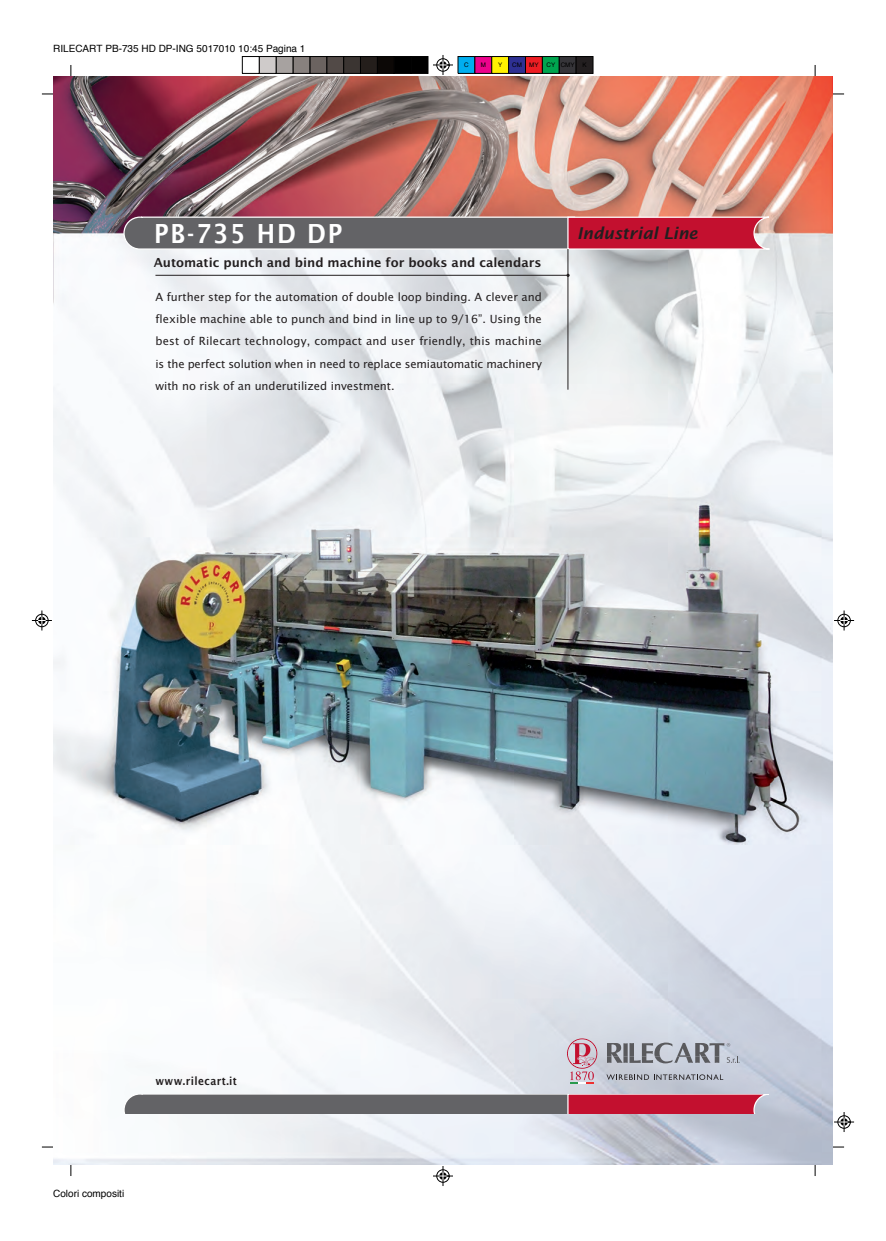
<style>
.page{position:relative;width:886px;height:1241px;background:#fff}
.page>*{position:absolute;margin:0;border:0;box-sizing:border-box;transform-origin:0 0}
.t1{font:600 26.25px "Lucida Sans";letter-spacing:.08em;color:#fff;scale:.9 1}
.t2{font:italic 600 16.25px "Lucida Sans";color:#231f20}
.t3{font:600 12.5px "Lucida Sans";color:#231f20}
.t4{font:11.25px/22.1px "Lucida Sans";color:#231f20;text-align:justify}
.t5{font:600 11.25px "Lucida Sans";letter-spacing:.04em;color:#231f20;scale:.9 1}
.t6{font:10px "Helvetica";color:#000}
.t7{font:6.25px "Helvetica";color:#000}
</style>
<div class="page">
<svg style="left:433px;top:55px;width:20px;height:20px"></svg>
<svg style="left:433px;top:1166px;width:20px;height:19px"></svg>
<svg style="left:32px;top:610px;width:20px;height:20px"></svg>
<svg style="left:834px;top:610px;width:20px;height:20px"></svg>
<svg style="left:834px;top:1112px;width:20px;height:19px"></svg>
<div style="left:411px;top:56px;width:17px;height:18px;background:#000"></div>
<div style="left:394px;top:56px;width:17px;height:18px;background:#000"></div>
<div style="left:377px;top:56px;width:17px;height:18px;background:#0c0806"></div>
<div style="left:360px;top:56px;width:17px;height:18px;background:#241e1b;border:1px solid #000"></div>
<div style="left:343px;top:56px;width:18px;height:18px;background:#3b3532;border:1px solid #000"></div>
<div style="left:327px;top:56px;width:17px;height:18px;background:#524a47;border:1px solid #000"></div>
<div style="left:310px;top:56px;width:17px;height:18px;background:#6b6360;border:1px solid #000"></div>
<div style="left:293px;top:56px;width:17px;height:18px;background:#88817e;border:1px solid #000"></div>
<div style="left:276px;top:56px;width:17px;height:18px;background:#a7a2a0;border:1px solid #000"></div>
<div style="left:259px;top:56px;width:17px;height:18px;background:#cfcbca;border:1px solid #000"></div>
<div style="left:242px;top:56px;width:17px;height:18px;background:#fff;border:1px solid #000"></div>
<div style="left:458px;top:56px;width:17px;height:18px;background:#00aeef;border:1px solid #000"></div>
<div style="left:475px;top:56px;width:17px;height:18px;background:#ed028c;border:1px solid #000"></div>
<div style="left:492px;top:56px;width:17px;height:18px;background:#fff101;border:1px solid #000"></div>
<div style="left:508px;top:56px;width:18px;height:18px;background:#2e3092;border:1px solid #000"></div>
<div style="left:525px;top:56px;width:17px;height:18px;background:#ee1d23;border:1px solid #000"></div>
<div style="left:542px;top:56px;width:17px;height:18px;background:#00a54f;border:1px solid #000"></div>
<div style="left:559px;top:56px;width:17px;height:18px;background:#363539;border:1px solid #000"></div>
<div style="left:576px;top:56px;width:17px;height:18px;background:#231f20;border:1px solid #000"></div>
<img style="left:53px;top:76px;width:780px;height:1088px">
<svg style="left:123px;top:216px;width:687px;height:34px;background:#91616a"></svg>
<hr style="left:155px;top:275px;width:413px;height:1px;background:#231f20">
<hr style="left:568px;top:249px;width:1px;height:140px;background:#231f20">
<svg style="left:123px;top:1094px;width:687px;height:19px;background:#895b66"></svg>
<svg style="left:607px;top:1042px;width:132px;height:21px;background:#9fa2ab"></svg>
<svg style="left:606px;top:1074px;width:117px;height:5px"></svg>
<svg style="left:567px;top:1038px;width:30px;height:44px"></svg>
<p class="t6" style="left:53px;top:45px;width:254px">RILECART PB-735 HD DP-ING 5017010 10:45 Pagina 1</p>
<p class="t7" style="left:464px;top:62px;width:6px">C</p>
<p class="t7" style="left:481px;top:62px;width:7px">M</p>
<p class="t7" style="left:498px;top:62px;width:6px">Y</p>
<p class="t7" style="left:512px;top:62px;width:28px">CM MY</p>
<p class="t7" style="left:546px;top:62px;width:30px">CY CMY</p>
<p class="t7" style="left:582px;top:62px;width:6px">K</p>
<h1 class="t1" style="left:154px;top:223px;width:211px">PB-735 HD DP</h1>
<h2 class="t2" style="left:577px;top:227px;width:122px">Industrial Line</h2>
<p class="t3" style="left:154px;top:257px;width:389px">Automatic punch and bind machine for books and calendars</p>
<p class="t4" style="left:155px;top:287px;width:388px">A further step for the automation of double loop binding. A clever and flexible machine able to punch and bind in line up to 9/16”. Using the best of Rilecart technology, compact and user friendly, this machine is the perfect solution when in need to replace semiautomatic machinery with no risk of an underutilized investment.</p>
<p class="t5" style="left:155px;top:1075px;width:92px">www.rilecart.it</p>
<p class="t6" style="left:53px;top:1189px;width:73px">Colori compositi</p>
</div>
